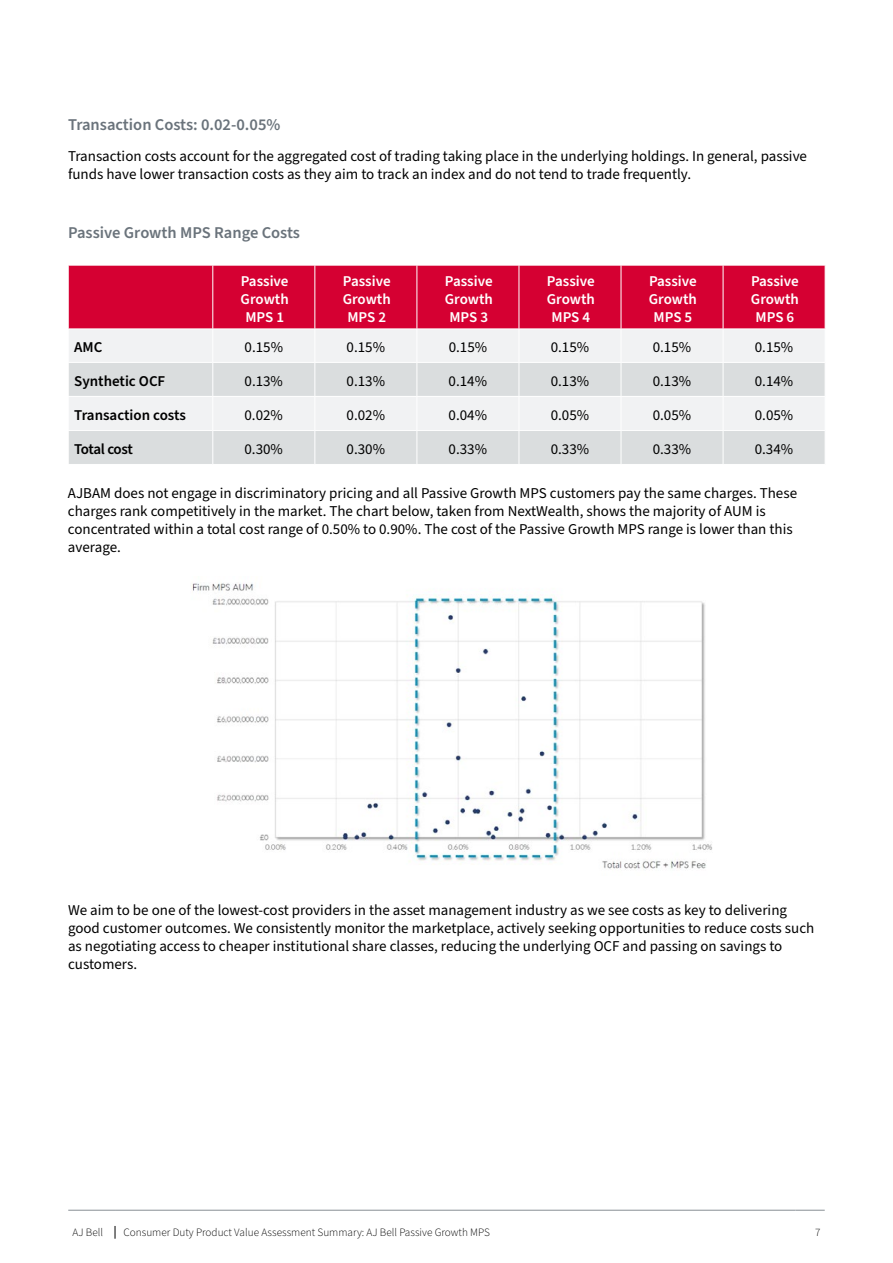
<style>
.page{position:relative;width:893px;height:1263px;background:#fff}
.page>*{position:absolute;margin:0;border:0;box-sizing:border-box;transform-origin:0 0}
.t1{font:600 16.5px "Source Sans Pro";color:#6a737b}
.t2{font:15px/18px "Source Sans Pro";color:#000}
.t3{font:600 15px/18px "Source Sans Pro";color:#fff;text-align:center}
.t4{font:600 15px "Source Sans Pro";color:#000}
.t5{font:600 15px "Source Sans Pro";letter-spacing:-.04em;color:#000}
.t6{font:300 11.25px "Source Sans Pro";color:#000}
</style>
<div class="page">
<svg style="left:115px;top:1226px;width:1px;height:13px"></svg>
<hr style="left:68px;top:1210px;width:47px;height:1px;background:#888f95">
<hr style="left:115px;top:1210px;width:680px;height:1px;background:#888f95">
<hr style="left:795px;top:1210px;width:30px;height:1px;background:#888f95">
<div style="left:69px;top:266px;width:756px;height:63px;background:#d50032"></div>
<div style="left:69px;top:330px;width:755px;height:32px;background:#f1f2f3"></div>
<svg style="left:69px;top:363px;width:756px;height:101px;fill:#daddde"></svg>
<hr style="left:213px;top:265px;width:1px;height:64px;background:#fff">
<hr style="left:315px;top:265px;width:1px;height:64px;background:#fff">
<hr style="left:417px;top:265px;width:1px;height:64px;background:#fff">
<hr style="left:519px;top:265px;width:1px;height:64px;background:#fff">
<hr style="left:621px;top:265px;width:1px;height:64px;background:#fff">
<hr style="left:723px;top:265px;width:1px;height:64px;background:#fff">
<hr style="left:213px;top:329px;width:1px;height:33px;background:#fff">
<hr style="left:315px;top:329px;width:1px;height:33px;background:#fff">
<hr style="left:417px;top:329px;width:1px;height:33px;background:#fff">
<hr style="left:519px;top:329px;width:1px;height:33px;background:#fff">
<hr style="left:621px;top:329px;width:1px;height:33px;background:#fff">
<hr style="left:723px;top:329px;width:1px;height:33px;background:#fff">
<hr style="left:213px;top:363px;width:1px;height:33px;background:#fff">
<hr style="left:315px;top:363px;width:1px;height:33px;background:#fff">
<hr style="left:417px;top:363px;width:1px;height:33px;background:#fff">
<hr style="left:519px;top:363px;width:1px;height:33px;background:#fff">
<hr style="left:621px;top:363px;width:1px;height:33px;background:#fff">
<hr style="left:723px;top:363px;width:1px;height:33px;background:#fff">
<hr style="left:68px;top:396px;width:145px;height:1px;background:#fff">
<hr style="left:213px;top:396px;width:102px;height:1px;background:#fff">
<hr style="left:213px;top:397px;width:1px;height:33px;background:#fff">
<hr style="left:315px;top:396px;width:102px;height:1px;background:#fff">
<hr style="left:315px;top:397px;width:1px;height:33px;background:#fff">
<hr style="left:417px;top:396px;width:102px;height:1px;background:#fff">
<hr style="left:417px;top:397px;width:1px;height:33px;background:#fff">
<hr style="left:519px;top:396px;width:102px;height:1px;background:#fff">
<hr style="left:519px;top:397px;width:1px;height:33px;background:#fff">
<hr style="left:621px;top:396px;width:102px;height:1px;background:#fff">
<hr style="left:621px;top:397px;width:1px;height:33px;background:#fff">
<hr style="left:723px;top:396px;width:102px;height:1px;background:#fff">
<hr style="left:723px;top:397px;width:1px;height:33px;background:#fff">
<hr style="left:68px;top:430px;width:145px;height:1px;background:#fff">
<hr style="left:213px;top:430px;width:102px;height:1px;background:#fff">
<hr style="left:213px;top:431px;width:1px;height:33px;background:#fff">
<hr style="left:315px;top:430px;width:102px;height:1px;background:#fff">
<hr style="left:315px;top:431px;width:1px;height:33px;background:#fff">
<hr style="left:417px;top:430px;width:102px;height:1px;background:#fff">
<hr style="left:417px;top:431px;width:1px;height:33px;background:#fff">
<hr style="left:519px;top:430px;width:102px;height:1px;background:#fff">
<hr style="left:519px;top:431px;width:1px;height:33px;background:#fff">
<hr style="left:621px;top:430px;width:102px;height:1px;background:#fff">
<hr style="left:621px;top:431px;width:1px;height:33px;background:#fff">
<hr style="left:723px;top:430px;width:102px;height:1px;background:#fff">
<hr style="left:723px;top:431px;width:1px;height:33px;background:#fff">
<img style="left:191px;top:583px;width:521px;height:287px">
<p class="t1" style="left:68px;top:113px;width:214px">Transaction Costs: 0.02-0.05%</p>
<p class="t2" style="left:68px;top:147px;width:740px">Transaction costs account for the aggregated cost of trading taking place in the underlying holdings. In general, passive funds have lower transaction costs as they aim to track an index and do not tend to trade frequently.</p>
<p class="t1" style="left:68px;top:221px;width:233px">Passive Growth MPS Range Costs</p>
<p class="t3" style="left:241px;top:272px;width:50px">Passive<br>Growth<br>MPS 1</p>
<p class="t3" style="left:343px;top:272px;width:50px">Passive<br>Growth<br>MPS 2</p>
<p class="t3" style="left:445px;top:272px;width:50px">Passive<br>Growth<br>MPS 3</p>
<p class="t3" style="left:547px;top:272px;width:50px">Passive<br>Growth<br>MPS 4</p>
<p class="t3" style="left:649px;top:272px;width:50px">Passive<br>Growth<br>MPS 5</p>
<p class="t3" style="left:751px;top:272px;width:50px">Passive<br>Growth<br>MPS 6</p>
<p class="t4" style="left:74px;top:337px;width:30px">AMC</p>
<p class="t2" style="left:245px;top:338px;width:40px">0.15%</p>
<p class="t2" style="left:347px;top:338px;width:40px">0.15%</p>
<p class="t2" style="left:449px;top:338px;width:40px">0.15%</p>
<p class="t2" style="left:551px;top:338px;width:40px">0.15%</p>
<p class="t2" style="left:653px;top:338px;width:40px">0.15%</p>
<p class="t2" style="left:755px;top:338px;width:40px">0.15%</p>
<p class="t4" style="left:74px;top:371px;width:93px">Synthetic OCF</p>
<p class="t2" style="left:245px;top:372px;width:40px">0.13%</p>
<p class="t2" style="left:347px;top:372px;width:40px">0.13%</p>
<p class="t2" style="left:449px;top:372px;width:40px">0.14%</p>
<p class="t2" style="left:551px;top:372px;width:40px">0.13%</p>
<p class="t2" style="left:653px;top:372px;width:40px">0.13%</p>
<p class="t2" style="left:755px;top:372px;width:40px">0.14%</p>
<p class="t4" style="left:74px;top:405px;width:113px">Transaction costs</p>
<p class="t2" style="left:245px;top:406px;width:40px">0.02%</p>
<p class="t2" style="left:347px;top:406px;width:40px">0.02%</p>
<p class="t2" style="left:449px;top:406px;width:40px">0.04%</p>
<p class="t2" style="left:551px;top:406px;width:40px">0.05%</p>
<p class="t2" style="left:653px;top:406px;width:40px">0.05%</p>
<p class="t2" style="left:755px;top:406px;width:40px">0.05%</p>
<p class="t5" style="left:74px;top:439px;width:60px">Total cost</p>
<p class="t2" style="left:244px;top:440px;width:40px">0.30%</p>
<p class="t2" style="left:347px;top:440px;width:40px">0.30%</p>
<p class="t2" style="left:449px;top:440px;width:40px">0.33%</p>
<p class="t2" style="left:551px;top:440px;width:40px">0.33%</p>
<p class="t2" style="left:653px;top:440px;width:40px">0.33%</p>
<p class="t2" style="left:755px;top:440px;width:40px">0.34%</p>
<p class="t2" style="left:68px;top:484px;width:731px">AJBAM does not engage in discriminatory pricing and all Passive Growth MPS customers pay the same charges. These charges rank competitively in the market. The chart below, taken from NextWealth, shows the majority of AUM is concentrated within a total cost range of 0.50% to 0.90%. The cost of the Passive Growth MPS range is lower than this average.</p>
<p class="t2" style="left:68px;top:901px;width:748px">We aim to be one of the lowest-cost providers in the asset management industry as we see costs as key to delivering good customer outcomes. We consistently monitor the marketplace, actively seeking opportunities to reduce costs such as negotiating access to cheaper institutional share classes, reducing the underlying OCF and passing on savings to customers.</p>
<p class="t6" style="left:72px;top:1225px;width:32px">AJ Bell</p>
<p class="t6" style="left:124px;top:1225px;width:368px">Consumer Duty Product Value Assessment Summary: AJ Bell Passive Growth MPS</p>
<p class="t6" style="left:815px;top:1225px;width:7px">7</p>
</div>
